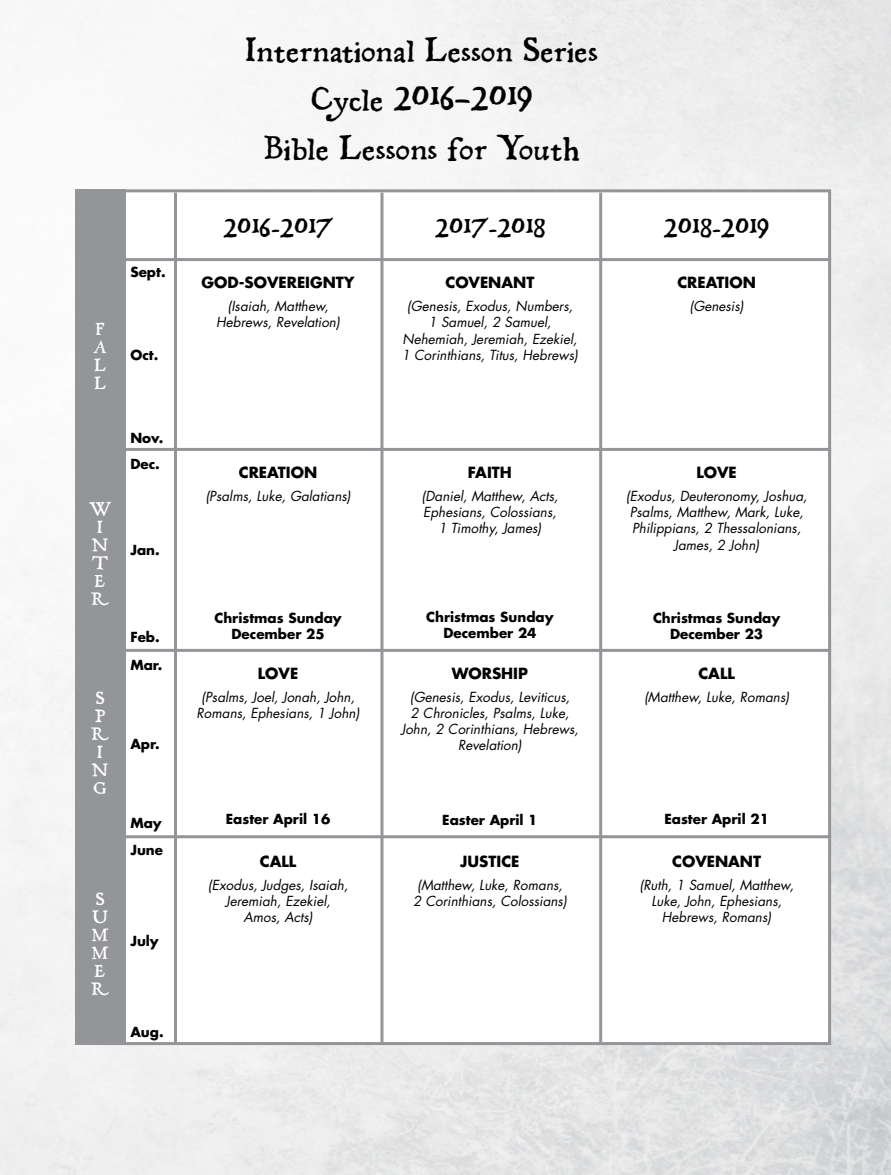
<style>
.page{position:relative;width:891px;height:1175px;background:#fff}
.page>*{position:absolute;margin:0;border:0;box-sizing:border-box;transform-origin:0 0}
.t1{font:34.5px/48.8px "El Franco";color:#000;text-align:center}
.t2{font:27px "El Franco";color:#000}
.t3{font:18px/18px "El Franco";color:#fff;text-align:center}
.t4{font:700 15px "Futura Std";color:#000}
.t5{font:italic 13.5px/16.2px "Futura Std";color:#000;text-align:center}
.t6{font:700 13.5px/16.2px "Futura Std";color:#000}
</style>
<div class="page">
<div style="left:103px;top:189px;width:728px;height:856px;background:#fff;border:3px solid #939598"></div>
<hr style="left:174px;top:193px;width:3px;height:849px;background:#939598">
<hr style="left:380px;top:193px;width:3px;height:850px;background:#939598">
<hr style="left:599px;top:193px;width:3px;height:849px;background:#939598">
<hr style="left:124px;top:258px;width:707px;height:3px;background:#939598">
<hr style="left:124px;top:448px;width:707px;height:3px;background:#939598">
<hr style="left:124px;top:649px;width:707px;height:3px;background:#939598">
<hr style="left:124px;top:835px;width:707px;height:3px;background:#939598">
<div style="left:75px;top:189px;width:50px;height:856px;background:#939598"></div>
<h3 class="t3" style="left:94px;top:321px;width:15px;text-align:justify">F A L L</h3>
<h3 class="t3" style="left:89px;top:500px;width:25px">W<br>I<br>N<br>T<br>E<br>R</h3>
<h3 class="t3" style="left:91px;top:690px;width:20px">S<br>P<br>R<br>I<br>N<br>G</h3>
<h3 class="t3" style="left:91px;top:890px;width:20px;text-align:left">S<br>U<br>M<br>M<br>E<br>R</h3>
<p class="t6" style="left:130px;top:264px;width:37px">Sept.</p>
<p class="t6" style="left:130px;top:347px;width:29px">Oct.</p>
<p class="t6" style="left:130px;top:424px;width:34px;line-height:26.1px">Nov.<br>Dec.</p>
<p class="t6" style="left:130px;top:542px;width:31px">Jan.</p>
<p class="t6" style="left:130px;top:623px;width:33px;line-height:27.6px">Feb.<br>Mar.</p>
<p class="t6" style="left:130px;top:735px;width:31px">Apr.</p>
<p class="t6" style="left:130px;top:810px;width:34px;line-height:26.1px">May<br>June</p>
<p class="t6" style="left:130px;top:932px;width:30px">July</p>
<p class="t6" style="left:130px;top:1023px;width:35px">Aug.</p>
<h1 class="t1" style="left:246px;top:27px;width:354px">International Lesson Series<br>Cycle 2016–2019<br>Bible Lessons for Youth</h1>
<h2 class="t2" style="left:223px;top:212px;width:112px">2016-2017</h2>
<h2 class="t2" style="left:435px;top:212px;width:112px">2017-2018</h2>
<h2 class="t2" style="left:663px;top:212px;width:107px">2018-2019</h2>
<p class="t4" style="left:202px;top:273px;width:155px">GOD-SOVEREIGNTY</p>
<p class="t5" style="left:216px;top:298px;width:125px">(Isaiah, Matthew,<br>Hebrews, Revelation)</p>
<p class="t4" style="left:445px;top:273px;width:91px">COVENANT</p>
<p class="t5" style="left:402px;top:298px;width:178px">(Genesis, Exodus, Numbers,<br>1 Samuel, 2 Samuel,<br>Nehemiah, Jeremiah, Ezekiel,<br>1 Corinthians, Titus, Hebrews)</p>
<p class="t4" style="left:239px;top:462px;width:80px">CREATION</p>
<p class="t5" style="left:205px;top:488px;width:147px">(Psalms, Luke, Galatians)</p>
<p class="t6" style="left:214px;top:609px;width:129px;text-align:center">Christmas Sunday<br>December 25</p>
<p class="t4" style="left:258px;top:663px;width:42px">LOVE</p>
<p class="t5" style="left:197px;top:689px;width:164px">(Psalms, Joel, Jonah, John,<br>Romans, Ephesians, 1 John)</p>
<p class="t6" style="left:226px;top:811px;width:106px">Easter April 16</p>
<p class="t4" style="left:260px;top:851px;width:38px">CALL</p>
<p class="t5" style="left:208px;top:876px;width:142px">(Exodus, Judges, Isaiah,<br>Jeremiah, Ezekiel,<br>Amos, Acts)</p>
<p class="t4" style="left:468px;top:462px;width:45px">FAITH</p>
<p class="t5" style="left:422px;top:488px;width:138px">(Daniel, Matthew, Acts,<br>Ephesians, Colossians,<br>1 Timothy, James)</p>
<p class="t6" style="left:426px;top:609px;width:129px;text-align:center">Christmas Sunday<br>December 24</p>
<p class="t4" style="left:452px;top:663px;width:78px">WORSHIP</p>
<p class="t5" style="left:401px;top:689px;width:179px">(Genesis, Exodus, Leviticus,<br>2 Chronicles, Psalms, Luke,<br>John, 2 Corinthians, Hebrews,<br>Revelation)</p>
<p class="t6" style="left:442px;top:811px;width:97px">Easter April 1</p>
<p class="t4" style="left:460px;top:851px;width:61px">JUSTICE</p>
<p class="t5" style="left:413px;top:876px;width:155px">(Matthew, Luke, Romans,<br>2 Corinthians, Colossians)</p>
<p class="t4" style="left:677px;top:273px;width:80px">CREATION</p>
<p class="t5" style="left:690px;top:298px;width:56px">(Genesis)</p>
<p class="t4" style="left:696px;top:462px;width:42px">LOVE</p>
<p class="t5" style="left:626px;top:488px;width:183px">(Exodus, Deuteronomy, Joshua,<br>Psalms, Matthew, Mark, Luke,<br>Philippians, 2 Thessalonians,<br>James, 2 John)</p>
<p class="t6" style="left:653px;top:609px;width:129px;text-align:center">Christmas Sunday<br>December 23</p>
<p class="t4" style="left:698px;top:663px;width:38px">CALL</p>
<p class="t5" style="left:644px;top:689px;width:147px">(Matthew, Luke, Romans)</p>
<p class="t6" style="left:664px;top:811px;width:106px">Easter April 21</p>
<p class="t4" style="left:672px;top:851px;width:91px">COVENANT</p>
<p class="t5" style="left:639px;top:876px;width:156px">(Ruth, 1 Samuel, Matthew,<br>Luke, John, Ephesians,<br>Hebrews, Romans)</p>
</div>
